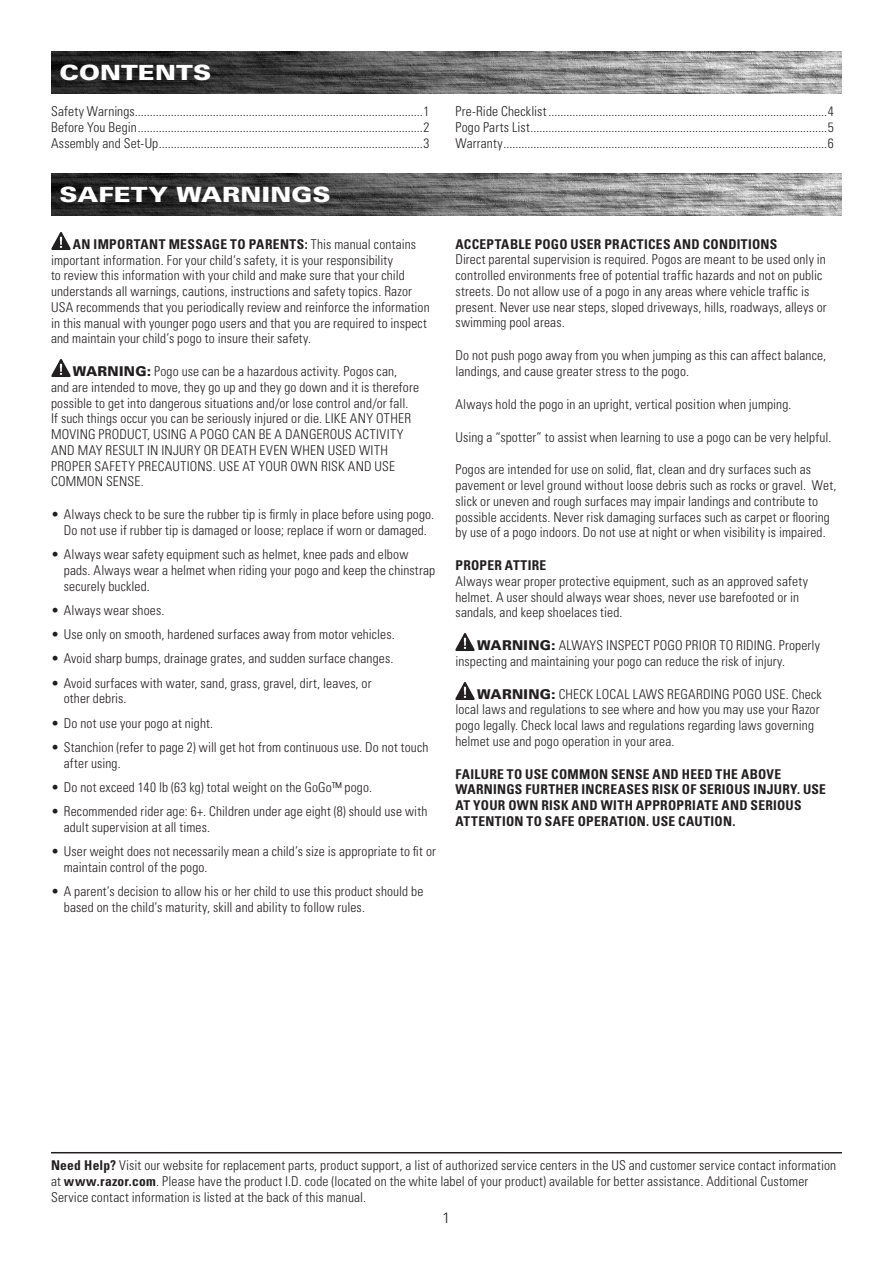
<style>
.page{position:relative;width:893px;height:1263px;background:#fff}
.page>*{position:absolute;margin:0;border:0;box-sizing:border-box;transform-origin:0 0}
.t1{font:900 21px "Univers LT Std";color:#fff;scale:1.2 1}
.t2{font:300 15px "Univers LT Std";color:#231f20}
.t3{font:300 condensed 13.5px/15.8px "Univers LT Std";letter-spacing:.01em;color:#231f20}
.t4{font:700 condensed 13.5px/15.8px "Univers LT Std";letter-spacing:.02em;color:#231f20}
.s1{font-weight:700}
.s2{font-weight:900;font-stretch:normal}
</style>
<div class="page">
<hr style="left:51px;top:1152px;width:791px;height:1px;background:#231f20">
<img style="left:51px;top:173px;width:791px;height:43px">
<img style="left:51px;top:51px;width:791px;height:43px">
<img style="left:51px;top:232px;width:19px;height:18px">
<img style="left:51px;top:359px;width:19px;height:18px">
<img style="left:455px;top:633px;width:20px;height:18px">
<img style="left:455px;top:682px;width:20px;height:18px">
<h2 class="t1" style="left:60px;top:59px;width:128px">CONTENTS</h2>
<p class="t3" style="left:51px;top:103px;width:380px">Safety Warnings................................................................................................1</p>
<p class="t3" style="left:51px;top:119px;width:380px">Before You Begin...............................................................................................2</p>
<p class="t3" style="left:51px;top:135px;width:380px">Assembly and Set-Up........................................................................................3</p>
<h2 class="t1" style="left:60px;top:181px;width:227px">SAFETY WARNINGS</h2>
<p class="t3" style="left:51px;top:236px;width:380px;text-indent:22px"><span class="s1">AN IMPORTANT MESSAGE TO PARENTS:</span> This manual contains important information. For your child’s safety, it is your responsibility<br>to review this information with your child and make sure that your child understands all warnings, cautions, instructions and safety topics. Razor USA recommends that you periodically review and reinforce the information in this manual with younger pogo users and that you are required to inspect and maintain your child’s pogo to insure their safety.</p>
<p class="t3" style="left:51px;top:363px;width:369px;text-indent:22px"><span class="s2">WARNING:</span> Pogo use can be a hazardous activity. Pogos can,<br>and are intended to move, they go up and they go down and it is therefore possible to get into dangerous situations and/or lose control and/or fall.<br>If such things occur you can be seriously injured or die. LIKE ANY OTHER MOVING PRODUCT, USING A POGO CAN BE A DANGEROUS ACTIVITY AND MAY RESULT IN INJURY OR DEATH EVEN WHEN USED WITH PROPER SAFETY PRECAUTIONS. USE AT YOUR OWN RISK AND USE COMMON SENSE.</p>
<p class="t3" style="left:51px;top:506px;width:385px;text-align:center">• Always check to be sure the rubber tip is firmly in place before using pogo.<br>Do not use if rubber tip is damaged or loose; replace if worn or damaged.</p>
<p class="t3" style="left:64px;top:546px;width:373px;text-indent:-13px">• Always wear safety equipment such as helmet, knee pads and elbow pads. Always wear a helmet when riding your pogo and keep the chinstrap securely buckled.</p>
<p class="t3" style="left:51px;top:602px;width:115px">• Always wear shoes.</p>
<p class="t3" style="left:51px;top:626px;width:345px">• Use only on smooth, hardened surfaces away from motor vehicles.</p>
<p class="t3" style="left:51px;top:651px;width:344px">• Avoid sharp bumps, drainage grates, and sudden surface changes.</p>
<p class="t3" style="left:64px;top:675px;width:309px;text-indent:-13px">• Avoid surfaces with water, sand, grass, gravel, dirt, leaves, or other debris.</p>
<p class="t3" style="left:51px;top:715px;width:164px">• Do not use your pogo at night.</p>
<p class="t3" style="left:64px;top:739px;width:366px;text-indent:-13px">• Stanchion (refer to page 2) will get hot from continuous use. Do not touch after using.</p>
<p class="t3" style="left:51px;top:779px;width:323px">• Do not exceed 140 lb (63 kg) total weight on the GoGo™ pogo.</p>
<p class="t3" style="left:64px;top:803px;width:365px;text-indent:-13px">• Recommended rider age: 6+. Children under age eight (8) should use with adult supervision at all times.</p>
<p class="t3" style="left:64px;top:843px;width:374px;text-indent:-13px">• User weight does not necessarily mean a child’s size is appropriate to fit or maintain control of the pogo.</p>
<p class="t3" style="left:64px;top:883px;width:361px;text-indent:-13px">• A parent’s decision to allow his or her child to use this product should be based on the child’s maturity, skill and ability to follow rules.</p>
<p class="t3" style="left:455px;top:103px;width:380px">Pre-Ride Checklist.............................................................................................4</p>
<p class="t3" style="left:455px;top:119px;width:380px">Pogo Parts List...................................................................................................5</p>
<p class="t3" style="left:455px;top:135px;width:380px">Warranty............................................................................................................6</p>
<h3 class="t4" style="left:455px;top:236px;width:323px">ACCEPTABLE POGO USER PRACTICES AND CONDITIONS</h3>
<p class="t3" style="left:455px;top:252px;width:373px">Direct parental supervision is required. Pogos are meant to be used only in controlled environments free of potential traffic hazards and not on public streets. Do not allow use of a pogo in any areas where vehicle traffic is present. Never use near steps, sloped driveways, hills, roadways, alleys or swimming pool areas.</p>
<p class="t3" style="left:455px;top:348px;width:372px">Do not push pogo away from you when jumping as this can affect balance, landings, and cause greater stress to the pogo.</p>
<p class="t3" style="left:455px;top:396px;width:337px">Always hold the pogo in an upright, vertical position when jumping.</p>
<p class="t3" style="left:455px;top:429px;width:377px">Using a “spotter” to assist when learning to use a pogo can be very helpful.</p>
<p class="t3" style="left:455px;top:462px;width:382px">Pogos are intended for use on solid, flat, clean and dry surfaces such as pavement or level ground without loose debris such as rocks or gravel. Wet, slick or uneven and rough surfaces may impair landings and contribute to possible accidents. Never risk damaging surfaces such as carpet or flooring by use of a pogo indoors. Do not use at night or when visibility is impaired.</p>
<h3 class="t4" style="left:455px;top:557px;width:92px">PROPER ATTIRE</h3>
<p class="t3" style="left:455px;top:573px;width:354px">Always wear proper protective equipment, such as an approved safety helmet. A user should always wear shoes, never use barefooted or in sandals, and keep shoelaces tied.</p>
<p class="t3" style="left:455px;top:637px;width:366px;text-indent:22px"><span class="s2">WARNING:</span> ALWAYS INSPECT POGO PRIOR TO RIDING. Properly inspecting and maintaining your pogo can reduce the risk of injury.</p>
<p class="t3" style="left:455px;top:686px;width:368px;text-indent:22px"><span class="s2">WARNING:</span> CHECK LOCAL LAWS REGARDING POGO USE. Check local laws and regulations to see where and how you may use your Razor pogo legally. Check local laws and regulations regarding laws governing helmet use and pogo operation in your area.</p>
<p class="t4" style="left:455px;top:766px;width:372px">FAILURE TO USE COMMON SENSE AND HEED THE ABOVE WARNINGS FURTHER INCREASES RISK OF SERIOUS INJURY. USE AT YOUR OWN RISK AND WITH APPROPRIATE AND SERIOUS ATTENTION TO SAFE OPERATION. USE CAUTION.</p>
<p class="t3" style="left:51px;top:1158px;width:787px"><span class="s1">Need Help?</span> Visit our website for replacement parts, product support, a list of authorized service centers in the US and customer service contact information at <span class="s1">www.razor.com</span>. Please have the product I.D. code (located on the white label of your product) available for better assistance. Additional Customer<br>Service contact information is listed at the back of this manual.</p>
<p class="t2" style="left:442px;top:1208px;width:10px">1</p>
</div>
